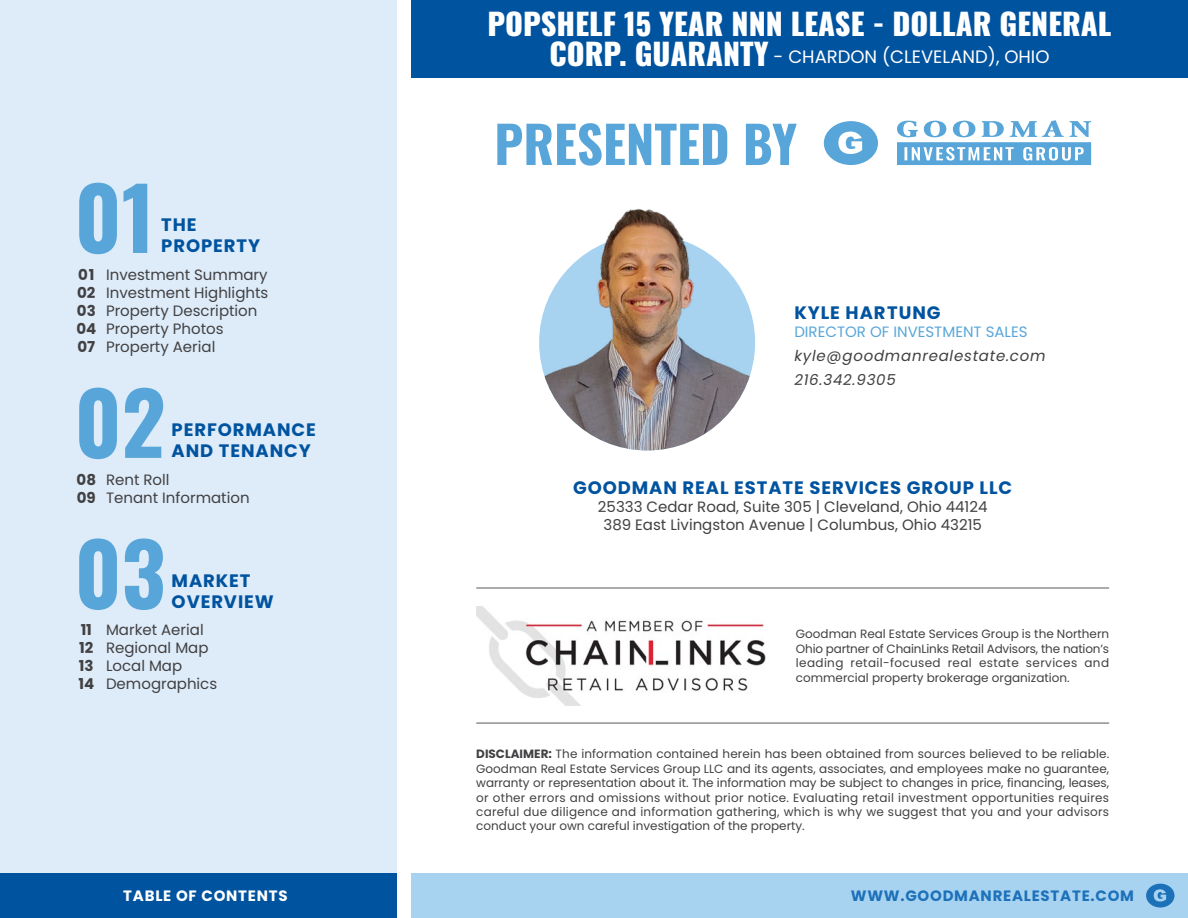
<style>
.page{position:relative;width:1188px;height:918px;background:#fff}
.page>*{position:absolute;margin:0;border:0;box-sizing:border-box;transform-origin:0 0}
.t1{font:700 85.5px "Oswald";color:#58a6d9}
.t2{font:700 51px "Oswald";color:#58a6d9}
.t3{font:800 30px "Oswald";color:#fff}
.t4{font:700 18px/21.6px "Poppins";letter-spacing:.05em;color:#00539f}
.t5{font:18px "Poppins";color:#fff}
.t6{font:15px/18px "Poppins";color:#414042}
.t7{font:italic 15px/24px "Poppins";letter-spacing:.05em;color:#414042}
.t8{font:700 15px "Poppins";letter-spacing:.05em;color:#1d71b9}
.t9{font:15px "Poppins";color:#58a6d9}
.t10{font:700 15px/18px "Poppins";color:#414042}
.t11{font:700 15px "Poppins";letter-spacing:.05em;color:#fff}
.t12{font:12px/14.4px "Poppins";color:#414042;text-align:justify}
.s1{font-family:"Oswald";font-weight:800;font-size:30px}
.s2{font-weight:700}
</style>
<div class="page">
<div style="left:0;top:0;width:397px;height:873px;background:#deecf9"></div>
<div style="left:0;top:873px;width:397px;height:45px;background:#00539f"></div>
<div style="left:411px;top:873px;width:777px;height:45px;background:#a7d3f1"></div>
<svg style="left:1146px;top:884px;width:29px;height:24px"></svg>
<div style="left:411px;top:0;width:777px;height:78px;background:#00539f"></div>
<hr style="left:476px;top:723px;width:633px;height:1px;background:#58595b">
<svg style="left:824px;top:121px;width:54px;height:44px"></svg>
<svg style="left:897px;top:120px;width:194px;height:45px"></svg>
<img style="left:476px;top:607px;width:290px;height:98px">
<img style="left:539px;top:183px;width:216px;height:267px;border-radius:108px">
<hr style="left:476px;top:588px;width:633px;height:1px;background:#58595b">
<h3 class="t3" style="left:487px;top:8px;width:626px">POPSHELF 15 YEAR NNN LEASE - DOLLAR GENERAL</h3>
<h3 class="t5" style="left:549px;top:47px;width:502px"><span class="s1">CORP. GUARANTY</span> - CHARDON (CLEVELAND), OHIO</h3>
<h1 class="t1" style="left:75px;top:173px;width:82px">01</h1>
<h3 class="t4" style="left:161px;top:214px;width:100px">THE<br>PROPERTY</h3>
<p class="t6" style="left:106px;top:266px;width:164px">Investment Summary<br>Investment Highlights<br>Property Description<br>Property Photos<br>Property Aerial</p>
<p class="t10" style="left:76px;top:266px;width:21px;text-align:justify">01<br>02<br>03<br>04<br>07</p>
<h1 class="t1" style="left:75px;top:378px;width:92px">02</h1>
<h3 class="t4" style="left:172px;top:419px;width:146px">PERFORMANCE<br>AND TENANCY</h3>
<p class="t6" style="left:106px;top:470px;width:145px">Rent Roll<br>Tenant Information</p>
<p class="t10" style="left:77px;top:470px;width:21px">08<br>09</p>
<h1 class="t1" style="left:75px;top:529px;width:92px">03</h1>
<h3 class="t4" style="left:172px;top:570px;width:104px">MARKET<br>OVERVIEW</h3>
<p class="t6" style="left:106px;top:621px;width:113px">Market Aerial<br>Regional Map<br>Local Map<br>Demographics</p>
<p class="t10" style="left:78px;top:621px;width:17px">11<br>12<br>13<br>14</p>
<h2 class="t2" style="left:494px;top:118px;width:304px">PRESENTED BY</h2>
<h3 class="t4" style="left:794px;top:302px;width:148px">KYLE HARTUNG</h3>
<p class="t9" style="left:794px;top:323px;width:235px">DIRECTOR OF INVESTMENT SALES</p>
<p class="t7" style="left:794px;top:344px;width:253px">kyle@goodmanrealestate.com<br>216.342.9305</p>
<h3 class="t4" style="left:573px;top:477px;width:441px">GOODMAN REAL ESTATE SERVICES GROUP LLC</h3>
<p class="t6" style="left:598px;top:498px;width:391px;text-align:center">25333 Cedar Road, Suite 305 | Cleveland, Ohio 44124<br>389 East Livingston Avenue | Columbus, Ohio 43215</p>
<p class="t12" style="left:796px;top:627px;width:315px">Goodman Real Estate Services Group is the Northern Ohio partner of ChainLinks Retail Advisors, the nation’s leading retail-focused real estate services and commercial property brokerage organization.</p>
<p class="t12" style="left:476px;top:747px;width:634px"><span class="s2">DISCLAIMER:</span> The information contained herein has been obtained from sources believed to be reliable.<br>Goodman Real Estate Services Group LLC and its agents, associates, and employees make no guarantee, warranty or representation about it. The information may be subject to changes in price, financing, leases, or other errors and omissions without prior notice. Evaluating retail investment opportunities requires careful due diligence and information gathering, which is why we suggest that you and your advisors conduct your own careful investigation of the property.</p>
<p class="t11" style="left:123px;top:887px;width:166px">TABLE OF CONTENTS</p>
<p class="t8" style="left:851px;top:887px;width:285px">WWW.GOODMANREALESTATE.COM</p>
</div>
